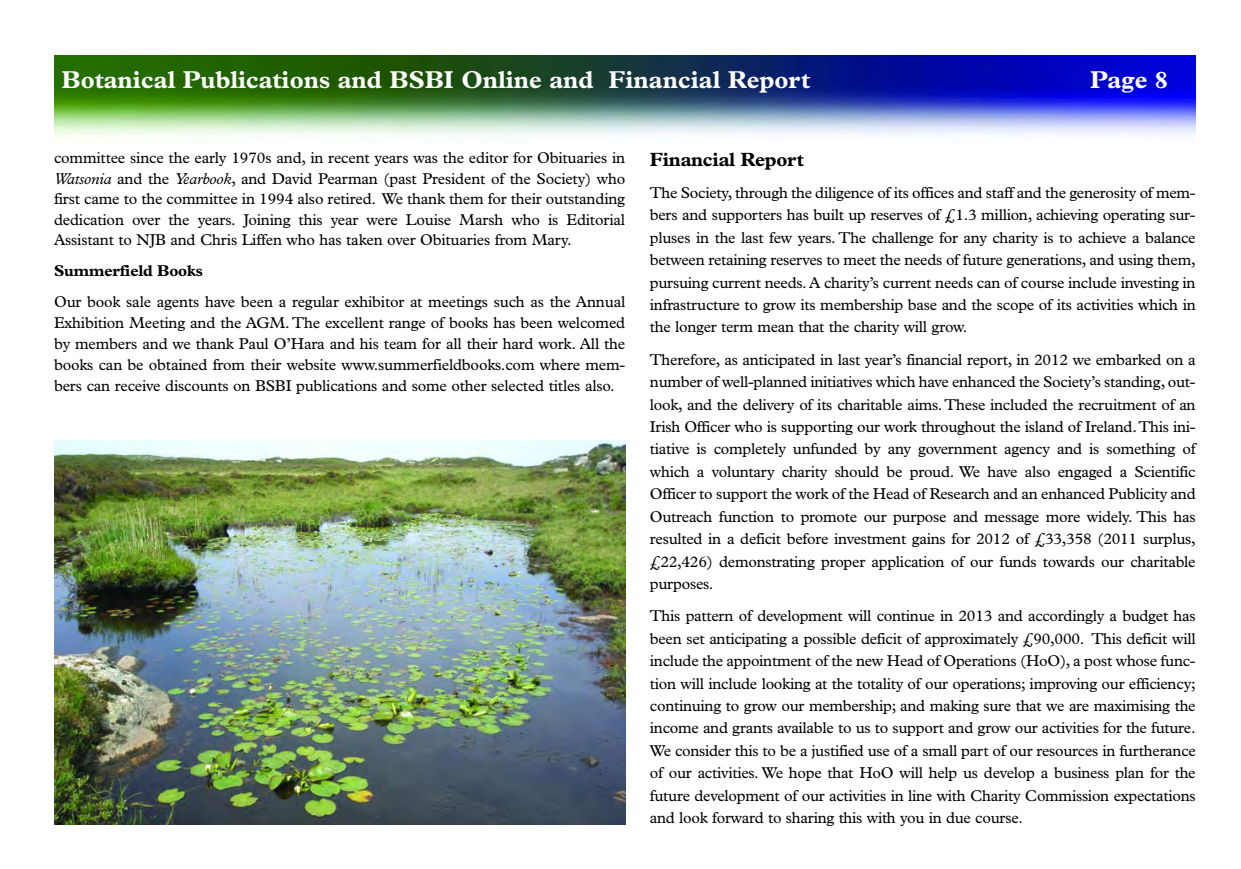
<style>
.page{position:relative;width:1241px;height:869px;background:#fff}
.page>*{position:absolute;margin:0;border:0;box-sizing:border-box;transform-origin:0 0}
.t1{font:700 24.5px "Plantin";color:#fff}
.t2{font:700 19.25px "Plantin";letter-spacing:-.015em;color:#000}
.t3{font:15.75px/22.4px "Plantin";letter-spacing:-.015em;color:#000;text-align:justify}
.t4{font:700 15.75px "Plantin";letter-spacing:-.01em;color:#000}
.s1{font-style:italic}
</style>
<div class="page">
<img style="left:54px;top:55px;width:1141px;height:84px">
<img style="left:54px;top:440px;width:571px;height:384px">
<h1 class="t1" style="left:61px;top:71px;width:750px">Botanical Publications and BSBI Online and Financial Report</h1>
<h1 class="t1" style="left:1090px;top:71px;width:79px">Page 8</h1>
<p class="t3" style="left:54px;top:149px;width:572px;line-height:20.5px">committee since the early 1970s and, in recent years was the editor for Obituaries in <span class="s1">Watsonia</span> and the <span class="s1">Yearbook</span>, and David Pearman (past President of the Society) who first came to the committee in 1994 also retired. We thank them for their outstanding dedication over the years. Joining this year were Louise Marsh who is Editorial Assistant to NJB and Chris Liffen who has taken over Obituaries from Mary.</p>
<p class="t4" style="left:54px;top:265px;width:150px">Summerfield Books</p>
<p class="t3" style="left:54px;top:292px;width:572px;line-height:21px">Our book sale agents have been a regular exhibitor at meetings such as the Annual Exhibition Meeting and the AGM. The excellent range of books has been welcomed by members and we thank Paul O’Hara and his team for all their hard work. All the books can be obtained from their website www.summerfieldbooks.com where mem&shy;bers can receive discounts on BSBI publications and some other selected titles also.</p>
<p class="t2" style="left:649px;top:152px;width:155px">Financial Report</p>
<p class="t3" style="left:649px;top:182px;width:547px">The Society, through the diligence of its offices and staff and the generosity of mem&shy;bers and supporters has built up reserves of £1.3 million, achieving operating sur&shy;pluses in the last few years. The challenge for any charity is to achieve a balance between retaining reserves to meet the needs of future generations, and using them, pursuing current needs. A charity’s current needs can of course include investing in infrastructure to grow its membership base and the scope of its activities which in the longer term mean that the charity will grow.</p>
<p class="t3" style="left:649px;top:349px;width:547px">Therefore, as anticipated in last year’s financial report, in 2012 we embarked on a number of well-planned initiatives which have enhanced the Society’s standing, out&shy;look, and the delivery of its charitable aims. These included the recruitment of an Irish Officer who is supporting our work throughout the island of Ireland.This ini&shy;tiative is completely unfunded by any government agency and is something of which a voluntary charity should be proud. We have also engaged a Scientific Officer to support the work of the Head of Research and an enhanced Publicity and Outreach function to promote our purpose and message more widely. This has resulted in a deficit before investment gains for 2012 of £33,358 (2011 surplus, £22,426) demonstrating proper application of our funds towards our charitable purposes.</p>
<p class="t3" style="left:649px;top:605px;width:547px">This pattern of development will continue in 2013 and accordingly a budget has been set anticipating a possible deficit of approximately £90,000. This deficit will include the appointment of the new Head of Operations (HoO), a post whose func&shy;tion will include looking at the totality of our operations; improving our efficiency; continuing to grow our membership; and making sure that we are maximising the income and grants available to us to support and grow our activities for the future.<br>We consider this to be a justified use of a small part of our resources in furtherance of our activities. We hope that HoO will help us develop a business plan for the future development of our activities in line with Charity Commission expectations and look forward to sharing this with you in due course.</p>
</div>
